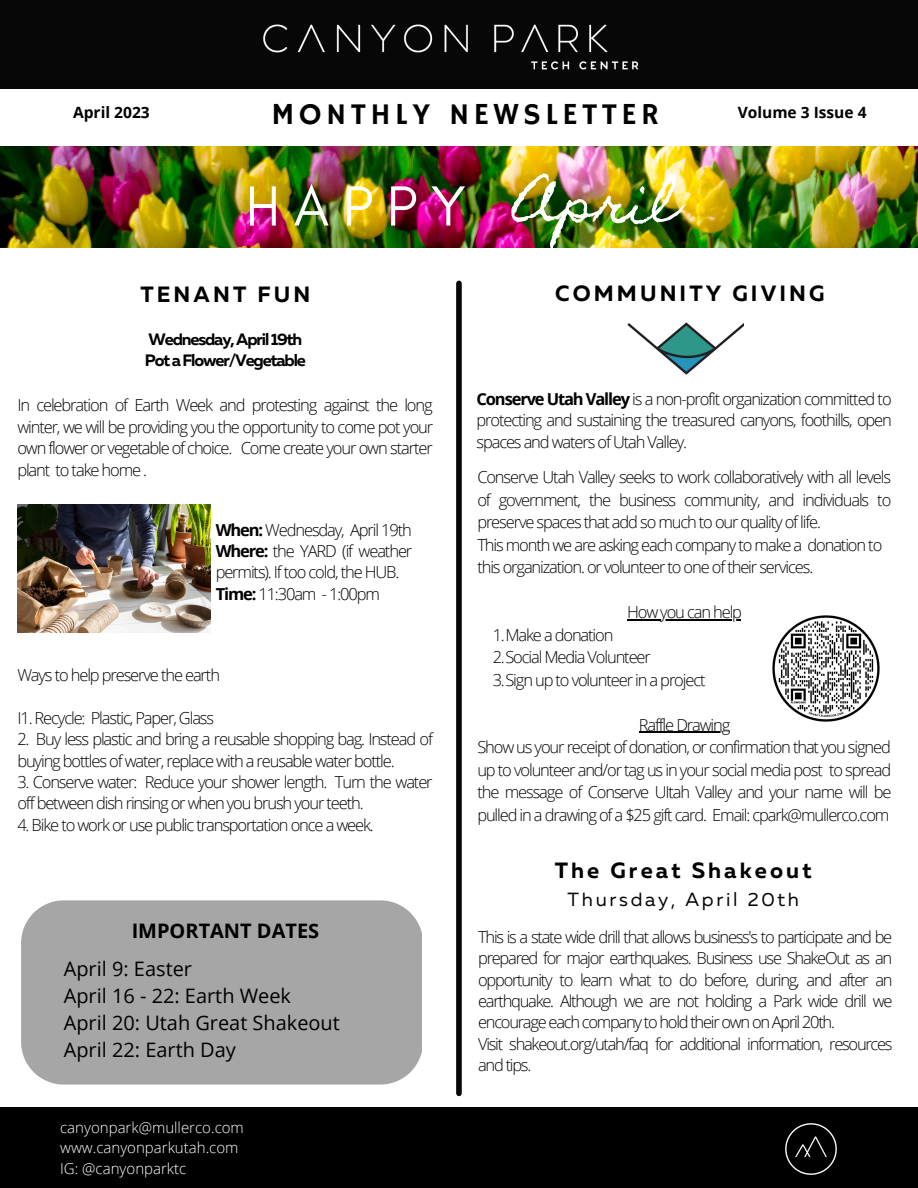
<style>
.page{position:relative;width:918px;height:1188px;background:#fff}
.page>*{position:absolute;margin:0;border:0;box-sizing:border-box;transform-origin:0 0}
.t1{font:57.6px "Glacial Indifference";letter-spacing:.235em;color:#fff}
.t2{font:52.65px "Homemade Apple";color:#fff}
.t3{font:30.6px "Hammersmith One";letter-spacing:.145em;color:#000}
.t4{font:700 22.05px "Muller";letter-spacing:.14em;color:#000}
.t5{font:19.95px/27px "Open Sans";color:#000}
.t6{font:700 19.95px "Open Sans";color:#000}
.t7{font:19.05px "Muller";letter-spacing:.14em;color:#000}
.t8{font:300 16.5px/21.3px "Open Sans";letter-spacing:-.07em;color:#000}
.t9{font:700 16.5px/21.3px "Muller";letter-spacing:-.07em;color:#000}
.t10{font:700 15.6px "Open Sans";color:#000}
.t11{font:300 15px/20.5px "Open Sans";color:#fff}
.s1{font-weight:700}
</style>
<div class="page">
<div style="left:0;top:1107px;width:918px;height:81px;background:#000"></div>
<img style="left:785px;top:1123px;width:52px;height:52px">
<div style="left:0;top:0;width:918px;height:89px;background:#070707"></div>
<img style="left:263px;top:24px;width:376px;height:46px">
<div style="left:456px;top:283px;width:6px;height:810px;background:#070707"></div>
<img style="left:0;top:146px;width:918px;height:101px">
<img style="left:627px;top:322px;width:117px;height:52px">
<img style="left:772px;top:615px;width:108px;height:107px">
<img style="left:18px;top:505px;width:192px;height:128px">
<div style="left:21px;top:900px;width:400px;height:185px;background:#a6a6a6"></div>
<hr style="left:627px;top:619px;width:114px;height:2px;background:#000">
<hr style="left:639px;top:732px;width:90px;height:1px;background:#000">
<p class="t10" style="left:73px;top:101px;width:78px">April 2023</p>
<h3 class="t3" style="left:272px;top:97px;width:389px">MONTHLY NEWSLETTER</h3>
<p class="t10" style="left:738px;top:101px;width:130px">Volume 3 Issue 4</p>
<h1 class="t1" style="left:246px;top:171px;width:222px">HAPPY</h1>
<h2 class="t2" style="left:515px;top:172px;width:165px">April</h2>
<h3 class="t4" style="left:140px;top:285px;width:172px">TENANT FUN</h3>
<p class="t9" style="left:145px;top:330px;width:162px">Wednesday,April19th<br>PotaFlower/Vegetable</p>
<p class="t8" style="left:17px;top:394px;width:417px;text-align:justify">In celebration of Earth Week and protesting against the long winter, we will be providing you the opportunity to come pot your own flower or vegetable of choice. Come create your own starter plant to take home .</p>
<p class="t8" style="left:216px;top:519px;width:198px"><span class="s1">When:</span> Wednesday, April 19th<br><span class="s1">Where:</span> the YARD (if weather permits). Iftoo cold, the HUB.<br><span class="s1">Time:</span> 11:30am - 1:00pm</p>
<p class="t8" style="left:17px;top:664px;width:204px">Ways to help preserve the earth</p>
<p class="t8" style="left:17px;top:707px;width:198px">I1. Recycle: Plastic, Paper, Glass</p>
<p class="t8" style="left:17px;top:728px;width:417px">2. Buy less plastic and bring a reusable shopping bag. Instead of buying bottles of water, replace with a reusable water bottle.</p>
<p class="t8" style="left:17px;top:771px;width:417px">3. Conserve water: Reduce your shower length. Turn the water off between dish rinsing or when you brush your teeth.</p>
<p class="t8" style="left:17px;top:814px;width:358px">4. Bike to work or use public transportation once a week.</p>
<p class="t6" style="left:132px;top:917px;width:189px">IMPORTANT DATES</p>
<p class="t5" style="left:64px;top:954px;width:278px">April 9: Easter<br>April 16 - 22: Earth Week<br>April 20: Utah Great Shakeout<br>April 22: Earth Day</p>
<h3 class="t4" style="left:555px;top:284px;width:271px">COMMUNITY GIVING</h3>
<p class="t8" style="left:476px;top:388px;width:417px;text-align:justify"><span class="s1">Conserve Utah Valley</span> is a non-profit organization committed to protecting and sustaining the treasured canyons, foothills, open spaces and waters of Utah Valley.</p>
<p class="t8" style="left:477px;top:466px;width:416px;line-height:22.5px">Conserve Utah Valley seeks to work collaboratively with all levels of government, the business community, and individuals to preserve spaces that add so much to our quality of life.<br>This month we are asking each company to make a donation to this organization. or volunteer to one oftheir services.</p>
<p class="t8" style="left:627px;top:601px;width:117px">How you can help</p>
<p class="t8" style="left:493px;top:623px;width:214px;line-height:22.5px">1.Make a donation<br>2.Social Media Volunteer<br>3.Sign up to volunteer in a project</p>
<p class="t8" style="left:477px;top:713px;width:416px;line-height:22.5px;text-align:center">Raffle Drawing<br>Show us your receipt of donation, or confirmation that you signed up to volunteer and/or tag us in your social media post to spread the message of Conserve UItah Valley and your name will be pulled in a drawing of a $25 gift card. Email: cpark@mullerco.com</p>
<h3 class="t4" style="left:555px;top:861px;width:258px">The Great Shakeout</h3>
<p class="t7" style="left:568px;top:892px;width:233px">Thursday, April 20th</p>
<p class="t8" style="left:478px;top:926px;width:416px">This is a state wide drill that allows business's to participate and be prepared for major earthquakes. Business use ShakeOut as an opportunity to learn what to do before, during, and after an earthquake. Although we are not holding a Park wide drill we encourage each company to hold their own on April 20th.<br>Visit shakeout.org/utah/faq for additional information, resources and tips.</p>
<p class="t11" style="left:60px;top:1116px;width:185px">canyonpark@mullerco.com www.canyonparkutah.com<br>IG: @canyonparktc</p>
</div>
